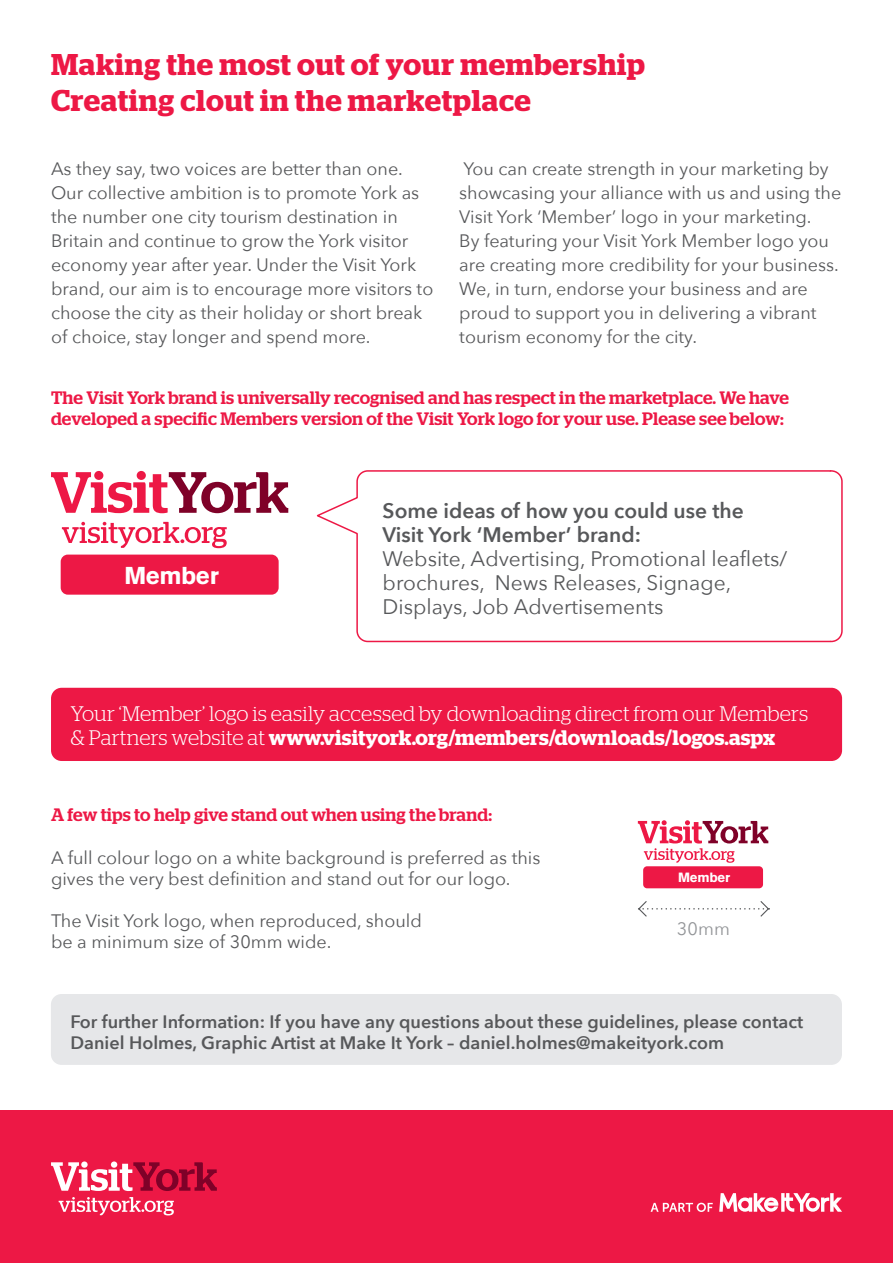
<style>
.page{position:relative;width:893px;height:1263px;background:#fff}
.page>*{position:absolute;margin:0;border:0;box-sizing:border-box;transform-origin:0 0}
.t1{font:600 30px "Stag";letter-spacing:.02em;color:#ed1845}
.t2{font:900 24px "Akzidenz Grotesk";letter-spacing:-.02em;color:#fff}
.t3{font:21px/24px "Avenir Next";color:#57585a}
.t4{font:300 21px "Stag";letter-spacing:.01em;color:#fff}
.t5{font:600 21px "Stag";letter-spacing:.005em;color:#fff}
.t6{font:600 21px "Avenir Next";color:#57585a}
.t7{font:18px/24px "Avenir Next";color:#57585a}
.t8{font:500 18px/21px "Stag";letter-spacing:.005em;color:#ed1845}
.t9{font:600 18px/21px "Avenir Next";color:#57585a}
.t10{font:18px "Avenir Next";color:#939598}
.t11{font:900 13.2px "Akzidenz Grotesk";letter-spacing:-.02em;color:#fff}
.s1{font-weight:300}
</style>
<div class="page">
<div style="left:0;top:1110px;width:893px;height:153px;background:#ed1845"></div>
<svg style="left:51px;top:1161px;width:166px;height:30px"></svg>
<svg style="left:59px;top:1197px;width:115px;height:18px"></svg>
<svg style="left:719px;top:1193px;width:123px;height:19px"></svg>
<svg style="left:651px;top:1203px;width:62px;height:9px"></svg>
<div style="left:51px;top:688px;width:791px;height:73px;background:#ed1845"></div>
<div style="left:51px;top:994px;width:791px;height:71px;background:#e6e7e9"></div>
<svg style="left:638px;top:820px;width:130px;height:43px"></svg>
<div style="left:643px;top:866px;width:120px;height:22px;background:#ed1845;border-radius:4px"></div>
<svg style="left:638px;top:901px;width:132px;height:16px"></svg>
<svg style="left:316px;top:470px;width:527px;height:173px"></svg>
<svg style="left:51px;top:471px;width:237px;height:42px"></svg>
<svg style="left:62px;top:522px;width:165px;height:26px"></svg>
<div style="left:61px;top:555px;width:218px;height:40px;background:#ed1845;border-radius:7px"></div>
<p class="t1" style="left:51px;top:47px;width:596px">Making the most out of your membership</p>
<p class="t1" style="left:51px;top:83px;width:481px">Creating clout in the marketplace</p>
<p class="t7" style="left:51px;top:156px;width:353px">As they say, two voices are better than one.</p>
<p class="t7" style="left:51px;top:180px;width:384px">Our collective ambition is to promote York as the number one city tourism destination in Britain and continue to grow the York visitor economy year after year. Under the Visit York brand, our aim is to encourage more visitors to choose the city as their holiday or short break of choice, stay longer and spend more.</p>
<p class="t7" style="left:459px;top:156px;width:384px">You can create strength in your marketing by showcasing your alliance with us and using the Visit York ‘Member’ logo in your marketing.<br>By featuring your Visit York Member logo you are creating more credibility for your business.<br>We, in turn, endorse your business and are proud to support you in delivering a vibrant tourism economy for the city.</p>
<p class="t8" style="left:51px;top:387px;width:739px">The Visit York brand is universally recognised and has respect in the marketplace. We have developed a specific Members version of the Visit York logo for your use. Please see below:</p>
<p class="t2" style="left:125px;top:561px;width:96px">Member</p>
<p class="t6" style="left:383px;top:492px;width:363px">Some ideas of how you could use the</p>
<p class="t6" style="left:383px;top:516px;width:260px">Visit York ‘Member’ brand:</p>
<p class="t3" style="left:383px;top:545px;width:406px">Website, Advertising, Promotional leaflets/ brochures, News Releases, Signage,<br>Displays, Job Advertisements</p>
<p class="t4" style="left:71px;top:701px;width:739px">Your ‘Member’ logo is easily accessed by downloading direct from our Members</p>
<p class="t5" style="left:71px;top:725px;width:706px"><span class="s1">&amp; Partners website at</span> www.visityork.org/members/downloads/logos.aspx</p>
<p class="t8" style="left:51px;top:804px;width:443px">A few tips to help give stand out when using the brand:</p>
<p class="t7" style="left:51px;top:847px;width:491px;line-height:21px">A full colour logo on a white background is preferred as this gives the very best definition and stand out for our logo.</p>
<p class="t7" style="left:51px;top:910px;width:372px;line-height:21px">The Visit York logo, when reproduced, should be a minimum size of 30mm wide.</p>
<p class="t11" style="left:678px;top:870px;width:53px">Member</p>
<p class="t10" style="left:677px;top:913px;width:55px">30mm</p>
<p class="t9" style="left:70px;top:1011px;width:734px">For further Information: If you have any questions about these guidelines, please contact<br>Daniel Holmes, Graphic Artist at Make It York – daniel.holmes@makeityork.com</p>
</div>
